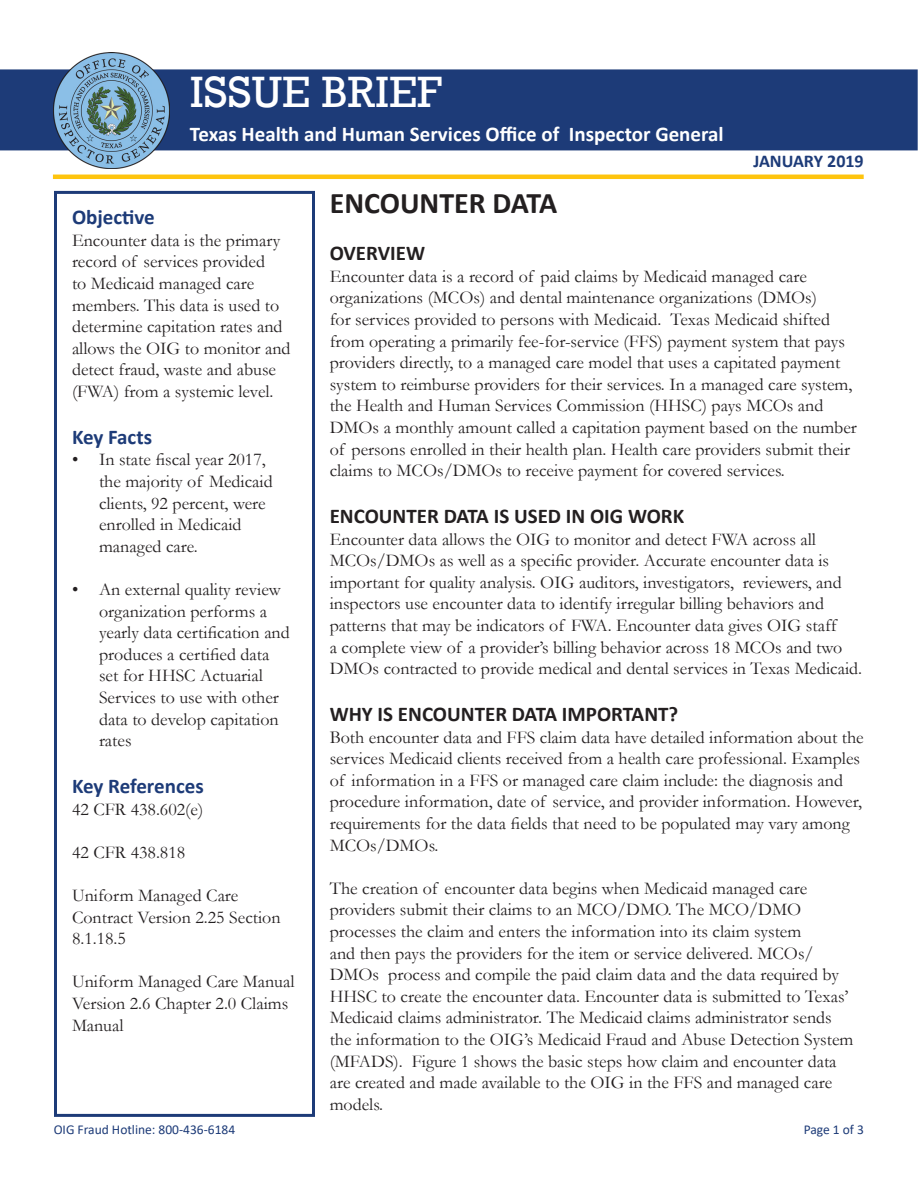
<style>
.page{position:relative;width:918px;height:1188px;background:#fff}
.page>*{position:absolute;margin:0;border:0;box-sizing:border-box;transform-origin:0 0}
.t1{font:45px "Rockwell";color:#fff}
.t2{font:700 30px "Calibri";color:#231f20}
.t3{font:700 21px "Calibri";color:#231f20}
.t4{font:700 21px "Calibri";color:#fff}
.t5{font:700 21px "Calibri";color:#1d3b78}
.t6{font:18px/21.6px "Garamond";color:#231f20}
.t7{font:700 18px "Calibri";color:#1d3b78}
.t8{font:13.5px "Calibri";color:#1d3b78}
</style>
<div class="page">
<div style="left:0;top:69px;width:918px;height:81px;background:#1d3b78"></div>
<img style="left:54px;top:52px;width:116px;height:116px">
<div style="left:54px;top:191px;width:261px;height:926px;border:3px solid #1d3b78"></div>
<hr style="left:53px;top:175px;width:811px;height:4px;background:#fec40e">
<p class="t1" style="left:190px;top:66px;width:254px">ISSUE BRIEF</p>
<p class="t4" style="left:190px;top:119px;width:535px">Texas Health and Human Services Office of Inspector General</p>
<p class="t7" style="left:753px;top:148px;width:112px">JANUARY 2019</p>
<p class="t5" style="left:72px;top:202px;width:84px">Objective</p>
<p class="t6" style="left:72px;top:229px;width:220px">Encounter data is the primary record of services provided<br>to Medicaid managed care members. This data is used to determine capitation rates and allows the OIG to monitor and detect fraud, waste and abuse (FWA) from a systemic level.</p>
<p class="t5" style="left:72px;top:422px;width:82px">Key Facts</p>
<p class="t6" style="left:99px;top:449px;width:175px;text-indent:-27px">• In state fiscal year 2017, the majority of Medicaid clients, 92 percent, were enrolled in Medicaid managed care.</p>
<p class="t6" style="left:99px;top:578px;width:192px;text-indent:-27px">• An external quality review organization performs a yearly data certification and produces a certified data set for HHSC Actuarial<br>Services to use with other data to develop capitation rates</p>
<p class="t5" style="left:72px;top:771px;width:133px">Key References</p>
<p class="t6" style="left:72px;top:798px;width:133px">42 CFR 438.602(e)</p>
<p class="t6" style="left:72px;top:841px;width:115px">42 CFR 438.818</p>
<p class="t6" style="left:72px;top:884px;width:210px">Uniform Managed Care<br>Contract Version 2.25 Section<br>8.1.18.5</p>
<p class="t6" style="left:72px;top:971px;width:224px">Uniform Managed Care Manual<br>Version 2.6 Chapter 2.0 Claims<br>Manual</p>
<p class="t2" style="left:330px;top:182px;width:229px">ENCOUNTER DATA</p>
<p class="t3" style="left:330px;top:238px;width:97px">OVERVIEW</p>
<p class="t6" style="left:330px;top:265px;width:529px">Encounter data is a record of paid claims by Medicaid managed care organizations (MCOs) and dental maintenance organizations (DMOs)<br>for services provided to persons with Medicaid. Texas Medicaid shifted from operating a primarily fee-for-service (FFS) payment system that pays providers directly, to a managed care model that uses a capitated payment system to reimburse providers for their services. In a managed care system, the Health and Human Services Commission (HHSC) pays MCOs and DMOs a monthly amount called a capitation payment based on the number of persons enrolled in their health plan. Health care providers submit their claims to MCOs/DMOs to receive payment for covered services.</p>
<p class="t3" style="left:330px;top:501px;width:356px">ENCOUNTER DATA IS USED IN OIG WORK</p>
<p class="t6" style="left:330px;top:528px;width:534px">Encounter data allows the OIG to monitor and detect FWA across all MCOs/DMOs as well as a specific provider. Accurate encounter data is important for quality analysis. OIG auditors, investigators, reviewers, and inspectors use encounter data to identify irregular billing behaviors and patterns that may be indicators of FWA. Encounter data gives OIG staff<br>a complete view of a provider’s billing behavior across 18 MCOs and two DMOs contracted to provide medical and dental services in Texas Medicaid.</p>
<p class="t3" style="left:330px;top:699px;width:350px">WHY IS ENCOUNTER DATA IMPORTANT?</p>
<p class="t6" style="left:330px;top:726px;width:536px">Both encounter data and FFS claim data have detailed information about the services Medicaid clients received from a health care professional. Examples of information in a FFS or managed care claim include: the diagnosis and procedure information, date of service, and provider information. However, requirements for the data fields that need to be populated may vary among MCOs/DMOs.</p>
<p class="t6" style="left:330px;top:877px;width:525px">The creation of encounter data begins when Medicaid managed care providers submit their claims to an MCO/DMO. The MCO/DMO processes the claim and enters the information into its claim system<br>and then pays the providers for the item or service delivered. MCOs/ DMOs process and compile the paid claim data and the data required by HHSC to create the encounter data. Encounter data is submitted to Texas’ Medicaid claims administrator. The Medicaid claims administrator sends the information to the OIG’s Medicaid Fraud and Abuse Detection System (MFADS). Figure 1 shows the basic steps how claim and encounter data are created and made available to the OIG in the FFS and managed care models.</p>
<p class="t8" style="left:54px;top:1120px;width:183px">OIG Fraud Hotline: 800-436-6184</p>
<p class="t8" style="left:804px;top:1120px;width:62px">Page 1 of 3</p>
</div>
